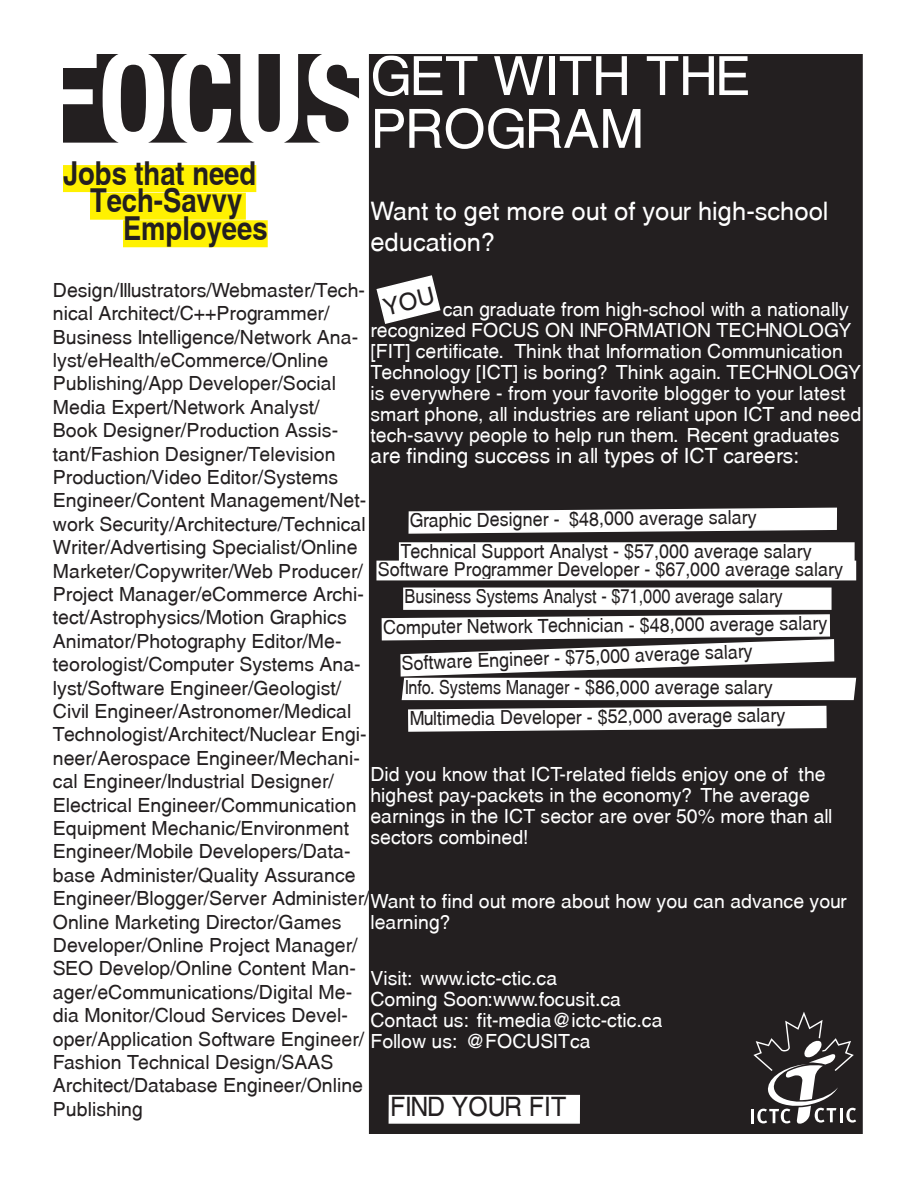
<style>
.page{position:relative;width:918px;height:1188px;background:#fff}
.page>*{position:absolute;margin:0;border:0;box-sizing:border-box;transform-origin:0 0}
.t1{font:54px/52.8px "Swansea";color:#fff}
.t2{font:700 33px "Swansea";color:#231f20;scale:.83 1}
.t3{font:27px "Swansea";color:#231f20;scale:.92 1}
.t4{font:25.5px "Swansea";color:#fff}
.t5{font:21px "Swansea";color:#fff}
.t6{font:19.5px/23.4px "Swansea";color:#231f20}
.t7{font:19.5px/21px "Swansea";color:#fff}
.t8{font:19.5px "Swansea";color:#231f20;scale:.92 1}
.t9{font:19.5px "Swansea";color:#231f20;scale:.84 1}
.t10{font:19.5px "Swansea";color:#231f20;scale:.83 1}
</style>
<div class="page">
<div style="left:370px;top:55px;width:492px;height:1078px;background:#231f20"></div>
<svg style="left:63px;top:54px;width:296px;height:89px"></svg>
<svg style="left:751px;top:1012px;width:105px;height:112px"></svg>
<div style="left:63px;top:165px;width:193px;height:27px;background:#fff101"></div>
<div style="left:90px;top:193px;width:156px;height:27px;background:#fff101"></div>
<div style="left:123px;top:220px;width:145px;height:27px;background:#fff101"></div>
<svg style="left:408px;top:507px;width:429px;height:27px"></svg>
<div style="left:400px;top:543px;width:454px;height:18px;background:#fff"></div>
<div style="left:399px;top:542px;width:456px;height:20px;border:2px solid #fff"></div>
<div style="left:377px;top:561px;width:478px;height:19px;background:#fff"></div>
<div style="left:404px;top:588px;width:427px;height:21px;background:#fff"></div>
<div style="left:403px;top:588px;width:429px;height:22px;border:2px solid #fff"></div>
<svg style="left:381px;top:614px;width:476px;height:118px"></svg>
<div style="left:389px;top:1096px;width:190px;height:27px;background:#fff"></div>
<div style="left:389px;top:1095px;width:191px;height:29px;border:2px solid #fff"></div>
<svg style="left:376px;top:275px;width:65px;height:49px"></svg>
<p class="t2" style="left:63px;top:153px;width:234px">Jobs that need</p>
<p class="t2" style="left:90px;top:180px;width:185px">Tech-Savvy</p>
<p class="t2" style="left:123px;top:208px;width:176px">Employees</p>
<p class="t1" style="left:370px;top:49px;width:382px">GET WITH THE<br>PROGRAM</p>
<p class="t4" style="left:370px;top:196px;width:460px">Want to get more out of your high-school</p>
<p class="t4" style="left:370px;top:227px;width:126px">education?</p>
<p class="t6" style="left:53px;top:278px;width:318px">Design/Illustrators/Webmaster/Tech&shy;nical Architect/C++Programmer/ Business Intelligence/Network Ana&shy;lyst/eHealth/eCommerce/Online Publishing/App Developer/Social Media Expert/Network Analyst/<br>Book Designer/Production Assis&shy;tant/Fashion Designer/Television Production/Video Editor/Systems Engineer/Content Management/Net&shy;work Security/Architecture/Technical Writer/Advertising Specialist/Online Marketer/Copywriter/Web Producer/ Project Manager/eCommerce Archi&shy;tect/Astrophysics/Motion Graphics Animator/Photography Editor/Me&shy;teorologist/Computer Systems Ana&shy;lyst/Software Engineer/Geologist/ Civil Engineer/Astronomer/Medical Technologist/Architect/Nuclear Engi&shy;neer/Aerospace Engineer/Mechani&shy;cal Engineer/Industrial Designer/ Electrical Engineer/Communication Equipment Mechanic/Environment Engineer/Mobile Developers/Data&shy;base Administer/Quality Assurance Engineer/Blogger/Server Administer/ Online Marketing Director/Games Developer/Online Project Manager/ SEO Develop/Online Content Man&shy;ager/eCommunications/Digital Me&shy;dia Monitor/Cloud Services Devel&shy;oper/Application Software Engineer/ Fashion Technical Design/SAAS Architect/Database Engineer/Online Publishing</p>
<p class="t7" style="left:370px;top:299px;width:492px;text-indent:72px">can graduate from high-school with a nationally recognized FOCUS ON INFORMATION TECHNOLOGY [FIT] certificate. Think that Information Communication Technology [ICT] is boring? Think again. TECHNOLOGY is everywhere - from your favorite blogger to your latest smart phone, all industries are reliant upon ICT and need tech-savvy people to help run them. Recent graduates</p>
<p class="t5" style="left:370px;top:443px;width:430px">are finding success in all types of ICT careers:</p>
<p class="t8" style="left:410px;top:510px;width:379px;rotate:-1deg">Graphic Designer - $48,000 average salary</p>
<p class="t8" style="left:400px;top:540px;width:449px">Technical Support Analyst - $57,000 average salary</p>
<p class="t8" style="left:378px;top:558px;width:507px">Software Programmer Developer - $67,000 average salary</p>
<p class="t9" style="left:405px;top:585px;width:452px">Business Systems Analyst - $71,000 average salary</p>
<p class="t8" style="left:401px;top:651px;width:383px;rotate:-2deg">Software Engineer - $75,000 average salary</p>
<p class="t8" style="left:383px;top:617px;width:484px;rotate:-1deg">Computer Network Technician - $48,000 average salary</p>
<p class="t10" style="left:405px;top:675px;width:445px">Info. Systems Manager - $86,000 average salary</p>
<p class="t8" style="left:409px;top:708px;width:410px;rotate:-1deg">Multimedia Developer - $52,000 average salary</p>
<p class="t7" style="left:370px;top:763px;width:457px">Did you know that ICT-related fields enjoy one of the highest pay-packets in the economy? The average</p>
<p class="t7" style="left:370px;top:805px;width:464px">earnings in the ICT sector are over 50% more than all sectors combined!</p>
<p class="t7" style="left:370px;top:891px;width:478px">Want to find out more about how you can advance your learning?</p>
<p class="t7" style="left:370px;top:967px;width:188px">Visit: www.ictc-ctic.ca</p>
<p class="t7" style="left:370px;top:988px;width:252px">Coming Soon:www.focusit.ca</p>
<p class="t7" style="left:370px;top:1009px;width:294px">Contact us: fit-media@ictc-ctic.ca</p>
<p class="t7" style="left:370px;top:1030px;width:222px">Follow us: @FOCUSITca</p>
<p class="t3" style="left:390px;top:1091px;width:193px">FIND YOUR FIT</p>
</div>
